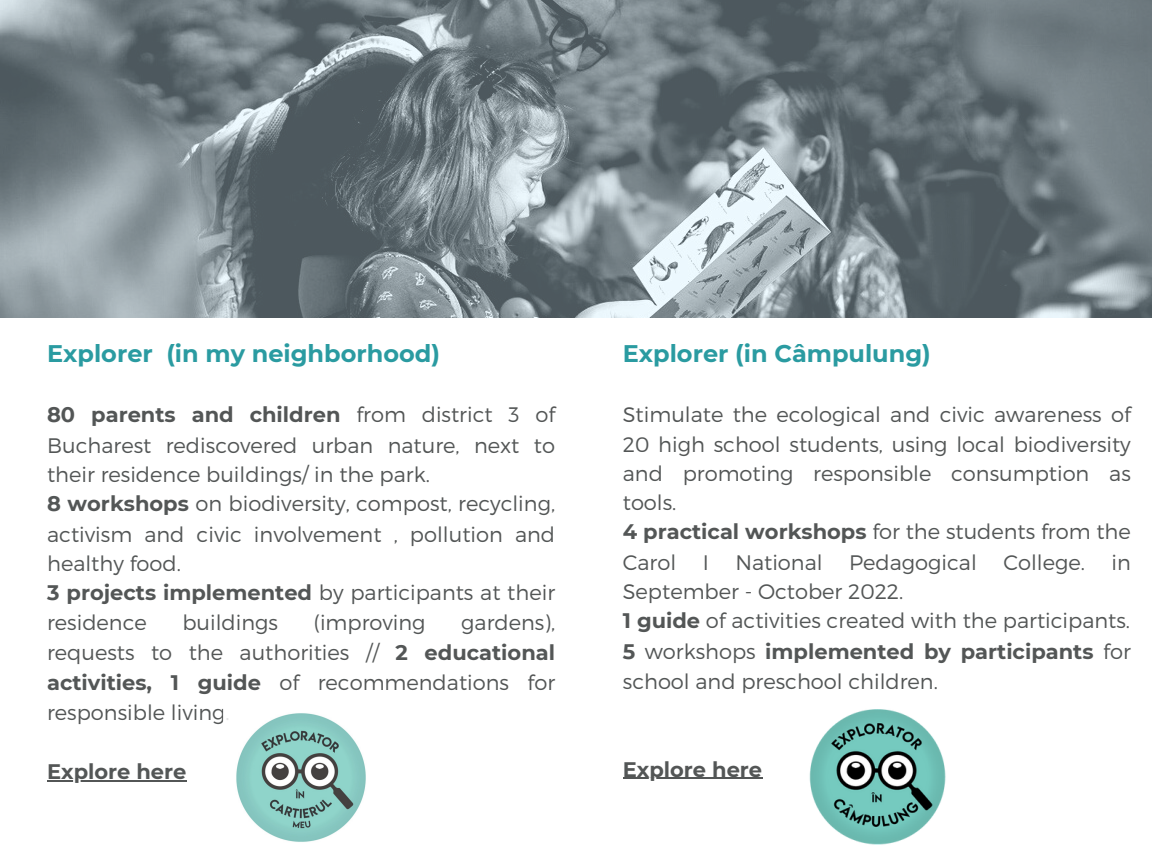
<style>
.page{position:relative;width:1152px;height:864px;background:#fff}
.page>*{position:absolute;margin:0;border:0;box-sizing:border-box;transform-origin:0 0}
.t1{font:700 24px "Montserrat";color:#2a9ba1}
.t2{font:300 21px/29.8px "Montserrat";color:#535656;text-align:justify}
.t3{font:700 21px "Montserrat";color:#535656}
.s1{font-weight:700}
</style>
<div class="page">
<img style="left:0;top:0;width:1152px;height:317px">
<hr style="left:623px;top:778px;width:139px;height:1px;background:#535656">
<hr style="left:47px;top:780px;width:140px;height:1px;background:#535656">
<img style="left:236px;top:713px;width:130px;height:129px">
<img style="left:809px;top:709px;width:137px;height:136px">
<p class="t1" style="left:47px;top:338px;width:394px">Explorer (in my neighborhood)</p>
<p class="t2" style="left:47px;top:399px;width:510px"><span class="s1">80 parents and children</span> from district 3 of Bucharest rediscovered urban nature, next to their residence buildings/ in the park.</p>
<p class="t2" style="left:47px;top:488px;width:510px"><span class="s1">8 workshops</span> on biodiversity, compost, recycling, activism and civic involvement , pollution and healthy food.</p>
<p class="t2" style="left:47px;top:576px;width:510px;line-height:30.3px"><span class="s1">3 projects implemented</span> by participants at their residence</p>
<p class="t2" style="left:47px;top:607px;width:510px;text-indent:414px">gardens), requests to the authorities // <span class="s1">2 educational activities, 1 guide</span> of recommendations for responsible living.</p>
<p class="t3" style="left:47px;top:759px;width:141px">Explore here</p>
<p class="t2" style="left:182px;top:607px;width:97px">buildings</p>
<p class="t2" style="left:314px;top:607px;width:114px">(improving</p>
<p class="t1" style="left:623px;top:338px;width:309px">Explorer (in Câmpulung)</p>
<p class="t2" style="left:623px;top:399px;width:510px;line-height:29.2px">Stimulate the ecological and civic awareness of 20 high school students, using local biodiversity and promoting responsible consumption as tools.</p>
<p class="t2" style="left:623px;top:516px;width:510px;line-height:30.3px"><span class="s1">4 practical workshops</span> for the students from the<br>Carol</p>
<p class="t2" style="left:703px;top:546px;width:8px">I</p>
<p class="t2" style="left:735px;top:546px;width:89px">National</p>
<p class="t2" style="left:849px;top:546px;width:129px">Pedagogical</p>
<p class="t2" style="left:1003px;top:546px;width:83px">College.</p>
<p class="t2" style="left:1111px;top:546px;width:21px">in</p>
<p class="t2" style="left:623px;top:575px;width:282px">September - October 2022.</p>
<p class="t2" style="left:623px;top:605px;width:509px"><span class="s1">1 guide</span> of activities created with the participants.</p>
<p class="t2" style="left:623px;top:635px;width:510px;line-height:30.3px"><span class="s1">5</span> workshops <span class="s1">implemented by participants</span> for school and preschool children.</p>
<p class="t3" style="left:623px;top:756px;width:141px">Explore here</p>
</div>
